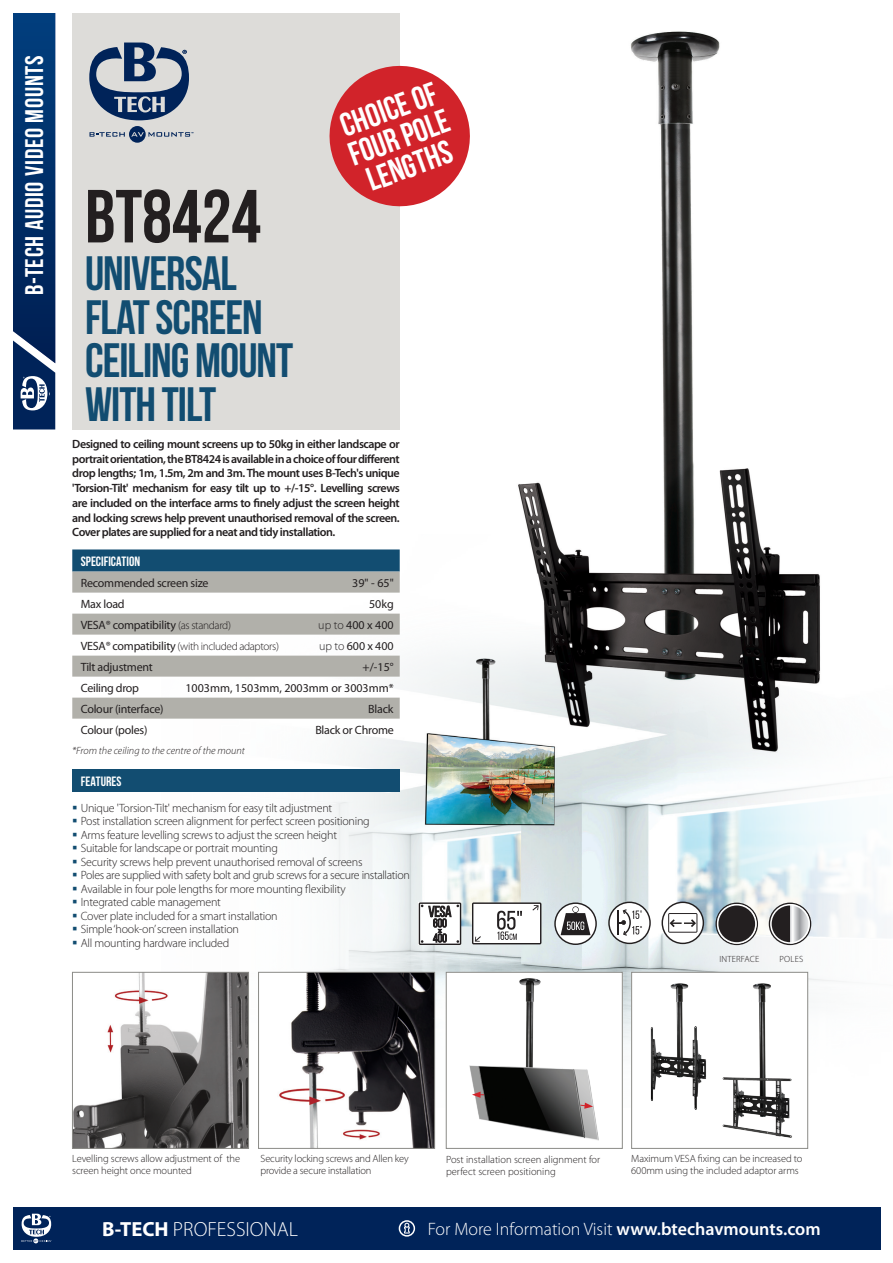
<style>
.page{position:relative;width:893px;height:1263px;background:#fff}
.page>*{position:absolute;margin:0;border:0;box-sizing:border-box;transform-origin:0 0}
.t1{font:700 75px "Bebas Neue";color:#231f20}
.t2{font:700 48.15px/43.5px "Bebas Neue";letter-spacing:-.02em;color:#124d71}
.t3{font:700 33px/30px "Bebas Neue";color:#fff;text-align:justify}
.t4{font:700 25.5px "Bebas Neue";letter-spacing:.03em;color:#fff}
.t5{font:300 20.55px "Myriad Pro";color:#fff}
.t6{font:300 18px "Myriad Pro";color:#fff}
.t7{font:700 13.5px "Bebas Neue";color:#fff}
.t8{font:300 12px/13.5px "Myriad Pro";letter-spacing:-.02em;color:#231f20}
.t9{font:600 12px/14.7px "Myriad Pro";letter-spacing:-.04em;color:#231f20;text-align:justify}
.t10{font:12px "Myriad Pro";letter-spacing:-.02em;color:#231f20}
.t11{font:12px "Myriad Pro";color:#231f20}
.t12{font:300 11.25px "Myriad Pro";letter-spacing:-.03em;color:#231f20}
.t13{font:300 10.5px/12px "Myriad Pro";letter-spacing:-.01em;color:#231f20}
.t14{font:italic 300 10.5px "Myriad Pro";color:#231f20}
.t15{font:300 9px "Myriad Pro";letter-spacing:.02em;color:#231f20}
.s1{font-weight:300;font-size:11.25px}
.s2{font-weight:300}
.s3{font-weight:400;font-size:12px}
.s4{font-weight:700}
.s5{font-weight:600}
</style>
<div class="page">
<div style="left:72px;top:6px;width:328px;height:423px;background:#dddcd9"></div>
<svg style="left:89px;top:43px;width:100px;height:77px"></svg>
<svg style="left:90px;top:126px;width:103px;height:17px"></svg>
<svg style="left:329px;top:65px;width:140px;height:142px"></svg>
<svg style="left:13px;top:13px;width:42px;height:416px;background:#0c376d"></svg>
<div style="left:0;top:0;width:893px;height:13px;background:#fff"></div>
<div style="left:13px;top:1208px;width:867px;height:42px;background:#002359"></div>
<svg style="left:21px;top:1214px;width:31px;height:29px"></svg>
<svg style="left:399px;top:1220px;width:16px;height:16px"></svg>
<img style="left:161px;top:656px;width:726px;height:452px">
<svg style="left:72px;top:549px;width:328px;height:23px;background:#1c5476"></svg>
<svg style="left:72px;top:572px;width:328px;height:147px;fill:#b1b0aa"></svg>
<div style="left:72px;top:769px;width:328px;height:23px;background:#124d71"></div>
<img style="left:633px;top:974px;width:173px;height:164px">
<div style="left:631px;top:972px;width:177px;height:177px;border:1px solid #8b8b87"></div>
<svg style="left:715px;top:902px;width:43px;height:43px;background:#646466"></svg>
<svg style="left:769px;top:902px;width:42px;height:43px"></svg>
<img style="left:469px;top:31px;width:383px;height:775px">
<img style="left:448px;top:974px;width:173px;height:167px">
<div style="left:446px;top:972px;width:177px;height:177px;border:1px solid #8b8b87"></div>
<img style="left:74px;top:974px;width:173px;height:173px">
<div style="left:72px;top:972px;width:177px;height:177px;border:1px solid #8b8b87"></div>
<img style="left:260px;top:974px;width:173px;height:173px">
<div style="left:258px;top:972px;width:177px;height:177px;border:1px solid #8b8b87"></div>
<svg style="left:580px;top:1102px;width:13px;height:7px"></svg>
<svg style="left:472px;top:1091px;width:12px;height:7px"></svg>
<svg style="left:419px;top:902px;width:42px;height:43px"></svg>
<svg style="left:472px;top:902px;width:69px;height:42px"></svg>
<svg style="left:608px;top:901px;width:43px;height:43px"></svg>
<svg style="left:662px;top:901px;width:42px;height:43px"></svg>
<svg style="left:554px;top:902px;width:43px;height:43px"></svg>
<h3 class="t4" style="left:20px;top:295px;width:242px;rotate:-90deg">B-TECH AUDIO VIDEO MOUNTS</h3>
<h1 class="t1" style="left:85px;top:175px;width:177px">BT8424</h1>
<h2 class="t2" style="left:85px;top:251px;width:210px">UNIVERSAL<br>FLAT SCREEN<br>CEILING MOUNT<br>WITH TILT</h2>
<h3 class="t3" style="left:334px;top:113px;width:106px;rotate:-20deg">CHOICE OF FOUR POLE LENGTHS</h3>
<p class="t9" style="left:72px;top:436px;width:329px">Designed to ceiling mount screens up to 50kg in either landscape or portrait orientation, the BT8424 is available in a choice of four different drop lengths; 1m, 1.5m, 2m and 3m. The mount uses B-Tech's unique 'Torsion-Tilt' mechanism for easy tilt up to +/-15°. Levelling screws are included on the interface arms to finely adjust the screen height and locking screws help prevent unauthorised removal of the screen.<br>Cover plates are supplied for a neat and tidy installation.</p>
<p class="t7" style="left:81px;top:553px;width:61px">SPECIFICATION</p>
<p class="t10" style="left:81px;top:575px;width:129px">Recommended screen size</p>
<p class="t10" style="left:352px;top:575px;width:43px">39" - 65"</p>
<p class="t10" style="left:81px;top:596px;width:45px">Max load</p>
<p class="t10" style="left:369px;top:596px;width:26px">50kg</p>
<p class="t10" style="left:81px;top:617px;width:152px">VESA® compatibility <span class="s1">(as standard)</span></p>
<p class="t10" style="left:318px;top:617px;width:77px"><span class="s2">up to</span> 400 x 400</p>
<p class="t12" style="left:81px;top:639px;width:200px"><span class="s3">VESA® compatibility</span> (with included adaptors)</p>
<p class="t10" style="left:319px;top:638px;width:76px"><span class="s2">up to</span> 600 x 400</p>
<p class="t10" style="left:81px;top:659px;width:74px">Tilt adjustment</p>
<p class="t10" style="left:363px;top:659px;width:33px">+/-15°</p>
<p class="t10" style="left:81px;top:680px;width:60px">Ceiling drop</p>
<p class="t11" style="left:185px;top:680px;width:210px">1003mm, 1503mm, 2003mm or 3003mm*</p>
<p class="t10" style="left:81px;top:701px;width:84px">Colour (interface)</p>
<p class="t10" style="left:368px;top:701px;width:27px">Black</p>
<p class="t10" style="left:81px;top:722px;width:68px">Colour (poles)</p>
<p class="t10" style="left:315px;top:722px;width:80px">Black or Chrome</p>
<p class="t14" style="left:72px;top:744px;width:174px">*From the ceiling to the centre of the mount</p>
<p class="t7" style="left:81px;top:774px;width:42px">FEATURES</p>
<p class="t8" style="left:81px;top:801px;width:331px">Unique 'Torsion-Tilt' mechanism for easy tilt adjustment<br>Post installation screen alignment for perfect screen positioning<br>Arms feature levelling screws to adjust the screen height<br>Suitable for landscape or portrait mounting<br>Security screws help prevent unauthorised removal of screens<br>Poles are supplied with safety bolt and grub screws for a secure installation Available in four pole lengths for more mounting flexibility<br>Integrated cable management<br>Cover plate included for a smart installation<br>Simple ‘hook-on’ screen installation<br>All mounting hardware included</p>
<p class="t15" style="left:719px;top:953px;width:41px">INTERFACE</p>
<p class="t15" style="left:780px;top:953px;width:25px">POLES</p>
<p class="t13" style="left:72px;top:1152px;width:169px">Levelling screws allow adjustment of the screen height once mounted</p>
<p class="t13" style="left:261px;top:1152px;width:150px">Security locking screws and Allen key provide a secure installation</p>
<p class="t13" style="left:446px;top:1153px;width:156px">Post installation screen alignment for perfect screen positioning</p>
<p class="t13" style="left:631px;top:1153px;width:173px">Maximum VESA fixing can be increased to<br>600mm using the included adaptor arms</p>
<h3 class="t5" style="left:102px;top:1217px;width:197px"><span class="s4">B-TECH</span> PROFESSIONAL</h3>
<h3 class="t6" style="left:428px;top:1218px;width:394px">For More Information Visit <span class="s5">www.btechavmounts.com</span></h3>
</div>
